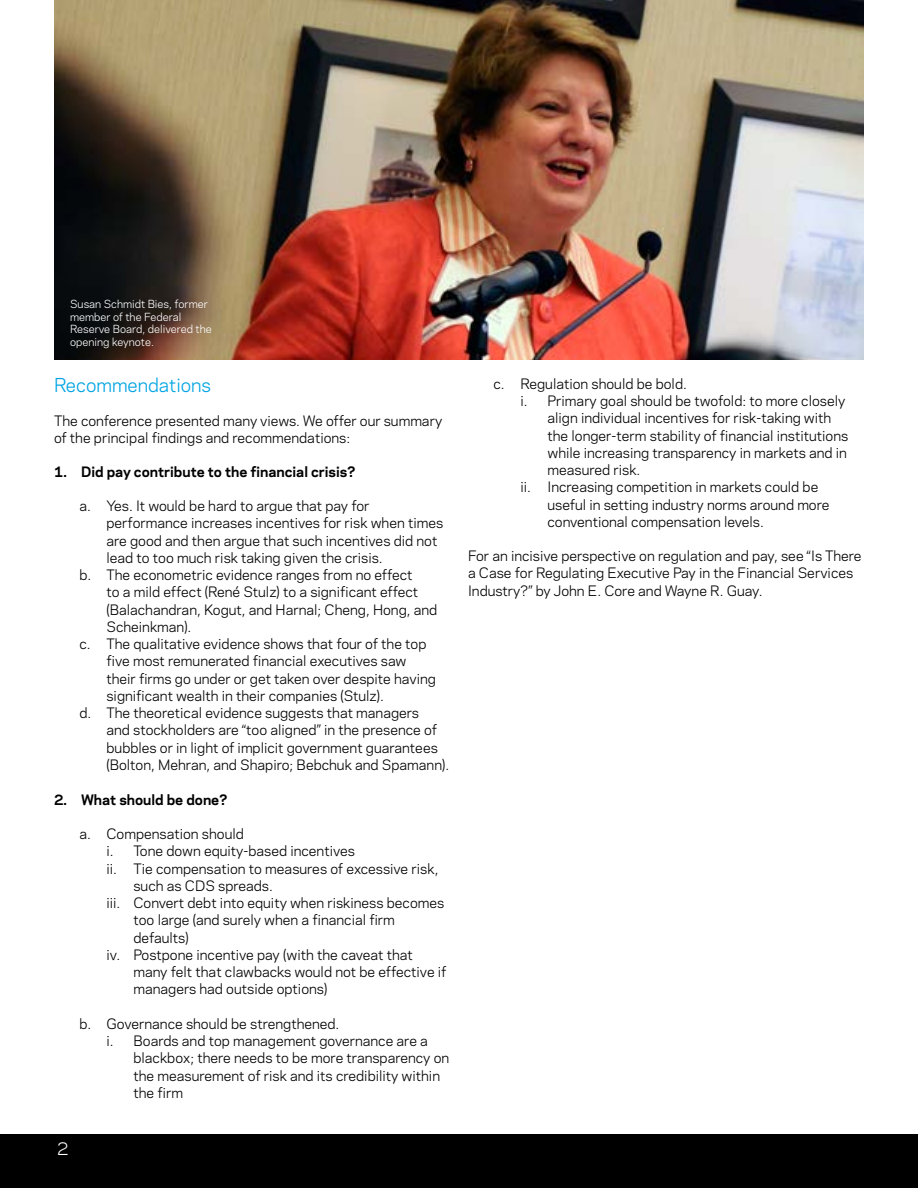
<style>
.page{position:relative;width:918px;height:1188px;background:#fff}
.page>*{position:absolute;margin:0;border:0;box-sizing:border-box;transform-origin:0 0}
.t1{font:18px "Galaxie Polaris";color:#00a4e3}
.t2{font:16.5px "Galaxie Polaris";color:#fff}
.t3{font:13.5px/17.5px "Galaxie Polaris";color:#000}
.t4{font:700 13.5px "Galaxie Polaris";color:#000}
.t5{font:10.5px/12.6px "Galaxie Polaris";color:#fff}
</style>
<div class="page">
<div style="left:0;top:1135px;width:918px;height:53px;background:#000"></div>
<img style="left:54px;top:0;width:810px;height:360px">
<p class="t5" style="left:70px;top:297px;width:143px">Susan Schmidt Bies, former member of the Federal<br>Reserve Board, delivered the opening keynote.</p>
<h1 class="t1" style="left:54px;top:372px;width:159px">Recommendations</h1>
<p class="t3" style="left:54px;top:411px;width:390px;line-height:17px">The conference presented many views. We offer our summary of the principal findings and recommendations:</p>
<p class="t4" style="left:54px;top:461px;width:303px">1. Did pay contribute to the financial crisis?</p>
<p class="t3" style="left:80px;top:497px;width:292px">a. Yes. It would be hard to argue that pay for</p>
<p class="t3" style="left:107px;top:514px;width:338px">performance increases incentives for risk when times</p>
<p class="t3" style="left:107px;top:531px;width:332px">are good and then argue that such incentives did not</p>
<p class="t3" style="left:107px;top:548px;width:278px">lead to too much risk taking given the crisis.</p>
<p class="t3" style="left:80px;top:566px;width:335px">b. The econometric evidence ranges from no effect</p>
<p class="t3" style="left:107px;top:583px;width:313px">to a mild effect (René Stulz) to a significant effect</p>
<p class="t3" style="left:107px;top:600px;width:332px">(Balachandran, Kogut, and Harnal; Cheng, Hong, and</p>
<p class="t3" style="left:107px;top:617px;width:86px">Scheinkman).</p>
<p class="t3" style="left:80px;top:635px;width:349px">c. The qualitative evidence shows that four of the top</p>
<p class="t3" style="left:107px;top:652px;width:301px">five most remunerated financial executives saw</p>
<p class="t3" style="left:107px;top:669px;width:331px">their firms go under or get taken over despite having</p>
<p class="t3" style="left:107px;top:686px;width:279px">significant wealth in their companies (Stulz).</p>
<p class="t3" style="left:80px;top:704px;width:341px">d. The theoretical evidence suggests that managers</p>
<p class="t3" style="left:107px;top:721px;width:332px">and stockholders are “too aligned” in the presence of</p>
<p class="t3" style="left:107px;top:738px;width:333px">bubbles or in light of implicit government guarantees</p>
<p class="t3" style="left:107px;top:755px;width:344px">(Bolton, Mehran, and Shapiro; Bebchuk and Spamann).</p>
<p class="t4" style="left:54px;top:789px;width:175px">2. What should be done?</p>
<p class="t3" style="left:80px;top:824px;width:166px">a. Compensation should</p>
<p class="t3" style="left:107px;top:842px;width:250px">i. Tone down equity-based incentives</p>
<p class="t3" style="left:107px;top:859px;width:333px">ii. Tie compensation to measures of excessive risk,</p>
<p class="t3" style="left:134px;top:876px;width:141px">such as CDS spreads.</p>
<p class="t3" style="left:107px;top:893px;width:339px">iii. Convert debt into equity when riskiness becomes</p>
<p class="t3" style="left:134px;top:911px;width:263px">too large (and surely when a financial firm</p>
<p class="t3" style="left:134px;top:928px;width:57px">defaults)</p>
<p class="t3" style="left:107px;top:945px;width:308px">iv. Postpone incentive pay (with the caveat that</p>
<p class="t3" style="left:134px;top:962px;width:315px">many felt that clawbacks would not be effective if</p>
<p class="t3" style="left:134px;top:980px;width:195px">managers had outside options)</p>
<p class="t3" style="left:80px;top:1014px;width:261px">b. Governance should be strengthened.</p>
<p class="t3" style="left:107px;top:1031px;width:323px">i. Boards and top management governance are a</p>
<p class="t3" style="left:134px;top:1049px;width:317px">blackbox; there needs to be more transparency on</p>
<p class="t3" style="left:134px;top:1066px;width:308px">the measurement of risk and its credibility within</p>
<p class="t3" style="left:134px;top:1083px;width:51px">the firm</p>
<p class="t2" style="left:57px;top:1136px;width:13px">2</p>
<p class="t3" style="left:494px;top:374px;width:195px">c. Regulation should be bold.</p>
<p class="t3" style="left:521px;top:391px;width:326px">i. Primary goal should be twofold: to more closely</p>
<p class="t3" style="left:548px;top:409px;width:285px">align individual incentives for risk-taking with</p>
<p class="t3" style="left:548px;top:426px;width:302px">the longer-term stability of financial institutions</p>
<p class="t3" style="left:548px;top:443px;width:301px">while increasing transparency in markets and in</p>
<p class="t3" style="left:548px;top:460px;width:94px">measured risk.</p>
<p class="t3" style="left:521px;top:478px;width:299px">ii. Increasing competition in markets could be</p>
<p class="t3" style="left:548px;top:495px;width:284px">useful in setting industry norms around more</p>
<p class="t3" style="left:548px;top:512px;width:218px">conventional compensation levels.</p>
<p class="t3" style="left:468px;top:546px;width:395px">For an incisive perspective on regulation and pay, see “Is There a Case for Regulating Executive Pay in the Financial Services<br>Industry?” by John E. Core and Wayne R. Guay.</p>
</div>
